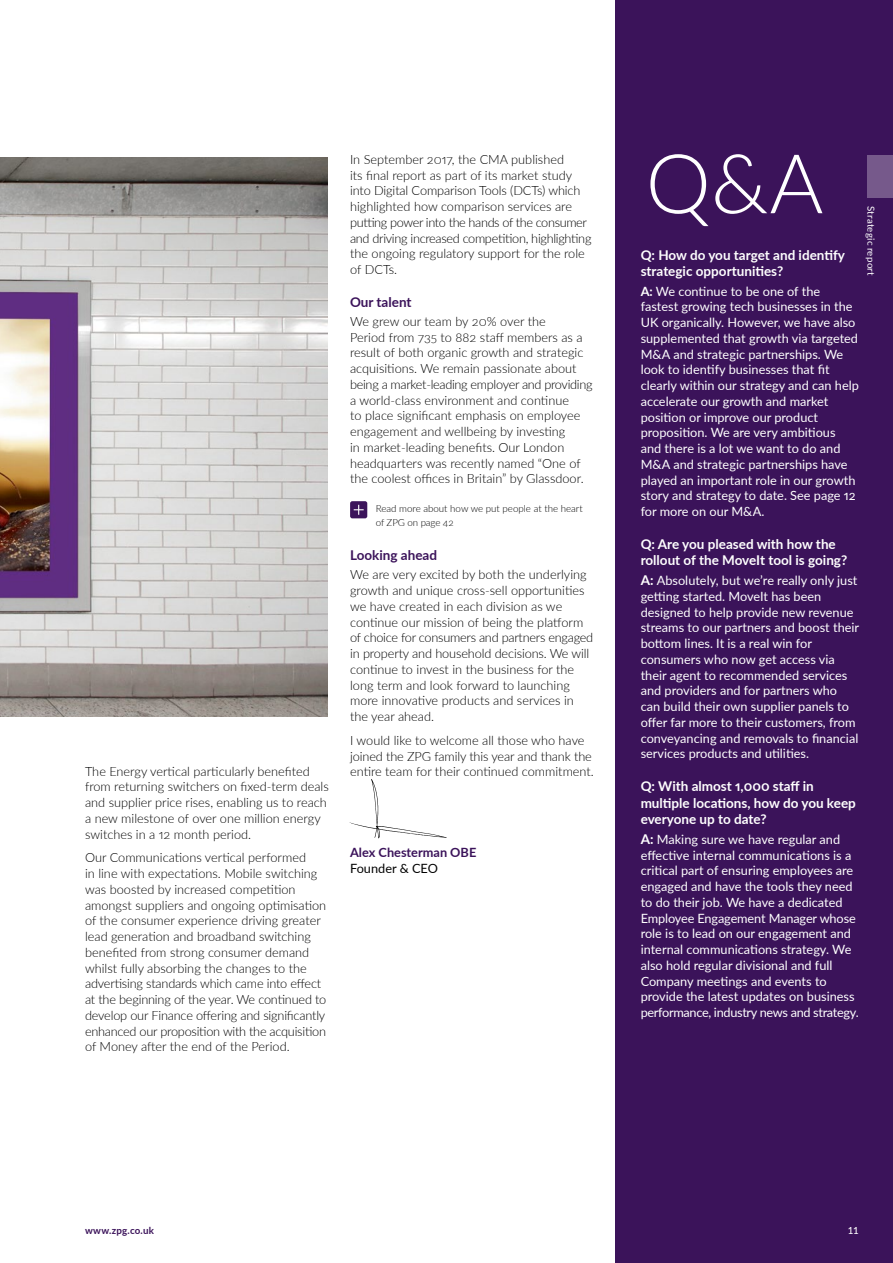
<style>
.page{position:relative;width:893px;height:1263px;background:#fff}
.page>*{position:absolute;margin:0;border:0;box-sizing:border-box;transform-origin:0 0}
.t1{font:300 82.5px "Lato";color:#fff}
.t2{font:700 13.5px/16.5px "Lato";color:#fff}
.t3{font:700 13.5px "Lato";color:#3b135a}
.t4{font:300 12.75px/15.8px "Lato";color:#000}
.t5{font:12.75px/15.8px "Lato";color:#fff}
.t6{font:700 12.75px "Lato";color:#3b135a}
.t7{font:12.75px "Lato";color:#000}
.t8{font:300 9.75px/13.5px "Lato";color:#000}
.t9{font:9.75px "Lato";letter-spacing:.02em;color:#fff}
.t10{font:700 9.75px "Lato";letter-spacing:.02em;color:#3b135a}
.t11{font:500 9.75px "Lato";color:#fff}
.s1{font-weight:700}
.s2{font-weight:700;font-size:13.5px}
</style>
<div class="page">
<div style="left:615px;top:0;width:278px;height:1263px;background:#3b135a"></div>
<div style="left:867px;top:155px;width:26px;height:42px;background:#76598b"></div>
<svg style="left:350px;top:501px;width:17px;height:17px"></svg>
<img style="left:349px;top:779px;width:98px;height:60px">
<img style="left:0;top:157px;width:327px;height:560px">
<p class="t4" style="left:85px;top:763px;width:245px">The Energy vertical particularly benefited from returning switchers on fixed‑term deals and supplier price rises, enabling us to reach a new milestone of over one million energy switches in a 12 month period.</p>
<p class="t4" style="left:85px;top:849px;width:243px">Our Communications vertical performed<br>in line with expectations. Mobile switching was boosted by increased competition amongst suppliers and ongoing optimisation of the consumer experience driving greater lead generation and broadband switching benefited from strong consumer demand whilst fully absorbing the changes to the advertising standards which came into effect at the beginning of the year. We continued to develop our Finance offering and significantly enhanced our proposition with the acquisition of Money after the end of the Period.</p>
<p class="t4" style="left:350px;top:151px;width:243px">In September 2017, the CMA published<br>its final report as part of its market study into Digital Comparison Tools (DCTs) which highlighted how comparison services are putting power into the hands of the consumer and driving increased competition, highlighting the ongoing regulatory support for the role of DCTs.</p>
<p class="t3" style="left:350px;top:292px;width:63px">Our talent</p>
<p class="t4" style="left:350px;top:313px;width:244px">We grew our team by 20% over the<br>Period from 735 to 882 staff members as a result of both organic growth and strategic acquisitions. We remain passionate about being a market-leading employer and providing a world-class environment and continue<br>to place significant emphasis on employee engagement and wellbeing by investing<br>in market-leading benefits. Our London headquarters was recently named “One of the coolest offices in Britain” by Glassdoor.</p>
<p class="t8" style="left:376px;top:502px;width:208px">Read more about how we put people at the heart of ZPG on page 42</p>
<p class="t3" style="left:350px;top:545px;width:88px">Looking ahead</p>
<p class="t4" style="left:350px;top:566px;width:245px">We are very excited by both the underlying growth and unique cross-sell opportunities we have created in each division as we continue our mission of being the platform of choice for consumers and partners engaged in property and household decisions. We will continue to invest in the business for the long term and look forward to launching more innovative products and services in the year ahead.</p>
<p class="t4" style="left:350px;top:732px;width:245px">I would like to welcome all those who have joined the ZPG family this year and thank the entire team for their continued commitment.</p>
<p class="t6" style="left:350px;top:843px;width:128px">Alex Chesterman OBE</p>
<p class="t7" style="left:350px;top:859px;width:89px">Founder &amp; CEO</p>
<h1 class="t1" style="left:646px;top:126px;width:179px">Q&amp;A</h1>
<p class="t9" style="left:878px;top:206px;width:71px;rotate:90deg">Strategic report</p>
<p class="t2" style="left:641px;top:246px;width:206px">Q: How do you target and identify strategic opportunities?</p>
<p class="t5" style="left:641px;top:282px;width:220px"><span class="s1">A:</span> We continue to be one of the fastest growing tech businesses in the UK organically. However, we have also supplemented that growth via targeted M&amp;A and strategic partnerships. We look to identify businesses that fit clearly within our strategy and can help accelerate our growth and market position or improve our product proposition. We are very ambitious and there is a lot we want to do and M&amp;A and strategic partnerships have played an important role in our growth story and strategy to date. See page 12 for more on our M&amp;A.</p>
<p class="t2" style="left:641px;top:535px;width:208px">Q: Are you pleased with how the rollout of the MoveIt tool is going?</p>
<p class="t5" style="left:641px;top:572px;width:220px"><span class="s2">A:</span> Absolutely, but we’re really only just getting started. MoveIt has been designed to help provide new revenue streams to our partners and boost their bottom lines. It is a real win for consumers who now get access via their agent to recommended services and providers and for partners who can build their own supplier panels to offer far more to their customers, from conveyancing and removals to financial services products and utilities.</p>
<p class="t2" style="left:641px;top:777px;width:217px">Q: With almost 1,000 staff in multiple locations, how do you keep everyone up to date?</p>
<p class="t5" style="left:641px;top:831px;width:219px"><span class="s2">A:</span> Making sure we have regular and effective internal communications is a critical part of ensuring employees are engaged and have the tools they need to do their job. We have a dedicated Employee Engagement Manager whose role is to lead on our engagement and internal communications strategy. We also hold regular divisional and full Company meetings and events to provide the latest updates on business performance, industry news and strategy.</p>
<p class="t10" style="left:85px;top:1223px;width:70px">www.zpg.co.uk</p>
<p class="t11" style="left:848px;top:1223px;width:13px">11</p>
</div>
